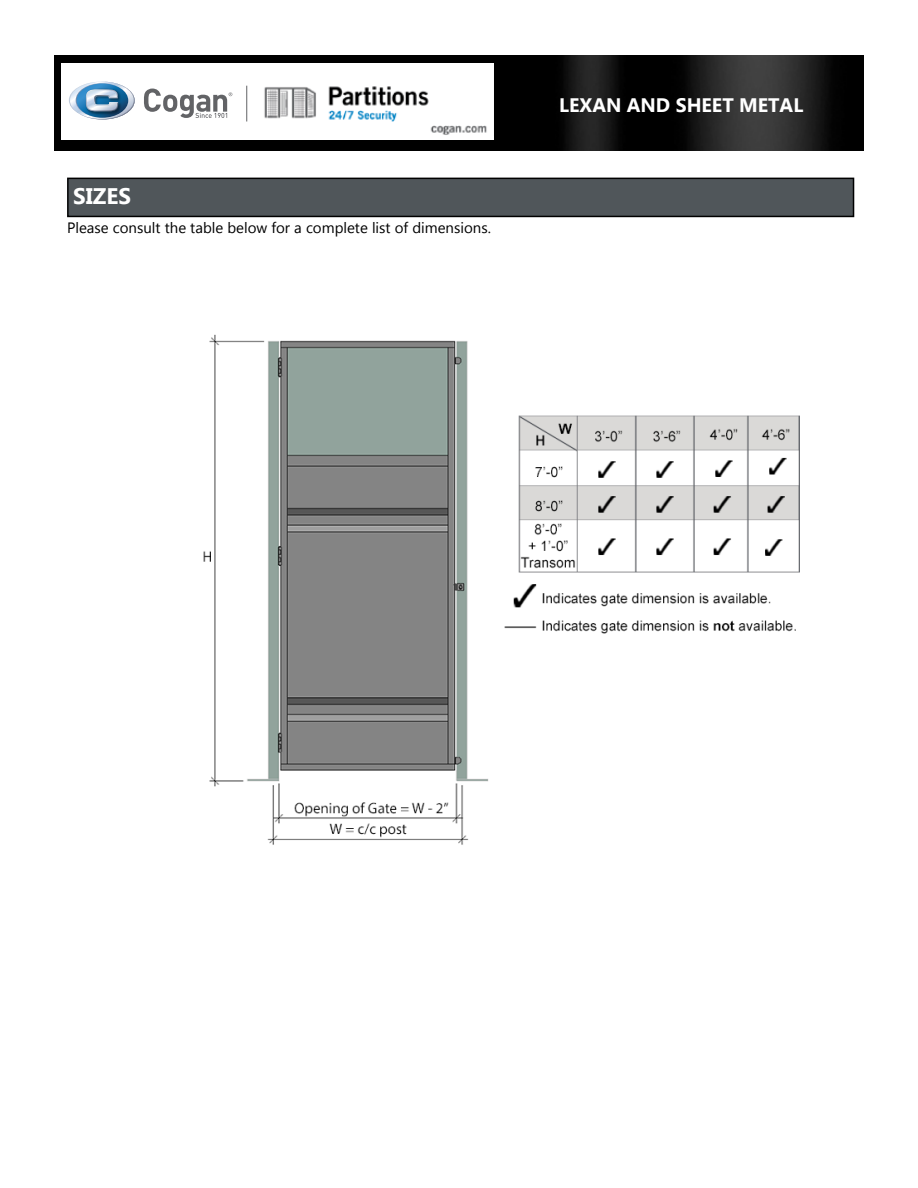
<style>
.page{position:relative;width:918px;height:1188px;background:#fff}
.page>*{position:absolute;margin:0;border:0;box-sizing:border-box;transform-origin:0 0}
.t1{font:700 22.5px "Myanmar Text";color:#fff}
.t2{font:700 19.5px "Myanmar Text";color:#fff}
.t3{font:15px "Myanmar Text";color:#000}
</style>
<div class="page">
<div style="left:68px;top:178px;width:786px;height:38px;background:#50565a"></div>
<div style="left:67px;top:178px;width:787px;height:39px;border:2px solid #000"></div>
<img style="left:54px;top:56px;width:810px;height:94px">
<img style="left:203px;top:334px;width:597px;height:511px">
<div style="left:61px;top:63px;width:433px;height:77px;background:#fff"></div>
<svg style="left:69px;top:82px;width:66px;height:38px"></svg>
<svg style="left:144px;top:89px;width:88px;height:29px"></svg>
<hr style="left:246px;top:86px;width:1px;height:35px;background:#626365">
<img style="left:264px;top:86px;width:223px;height:49px">
<h1 class="t1" style="left:73px;top:183px;width:60px">SIZES</h1>
<p class="t3" style="left:67px;top:219px;width:425px">Please consult the table below for a complete list of dimensions.</p>
<h2 class="t2" style="left:559px;top:94px;width:246px">LEXAN AND SHEET METAL</h2>
</div>
